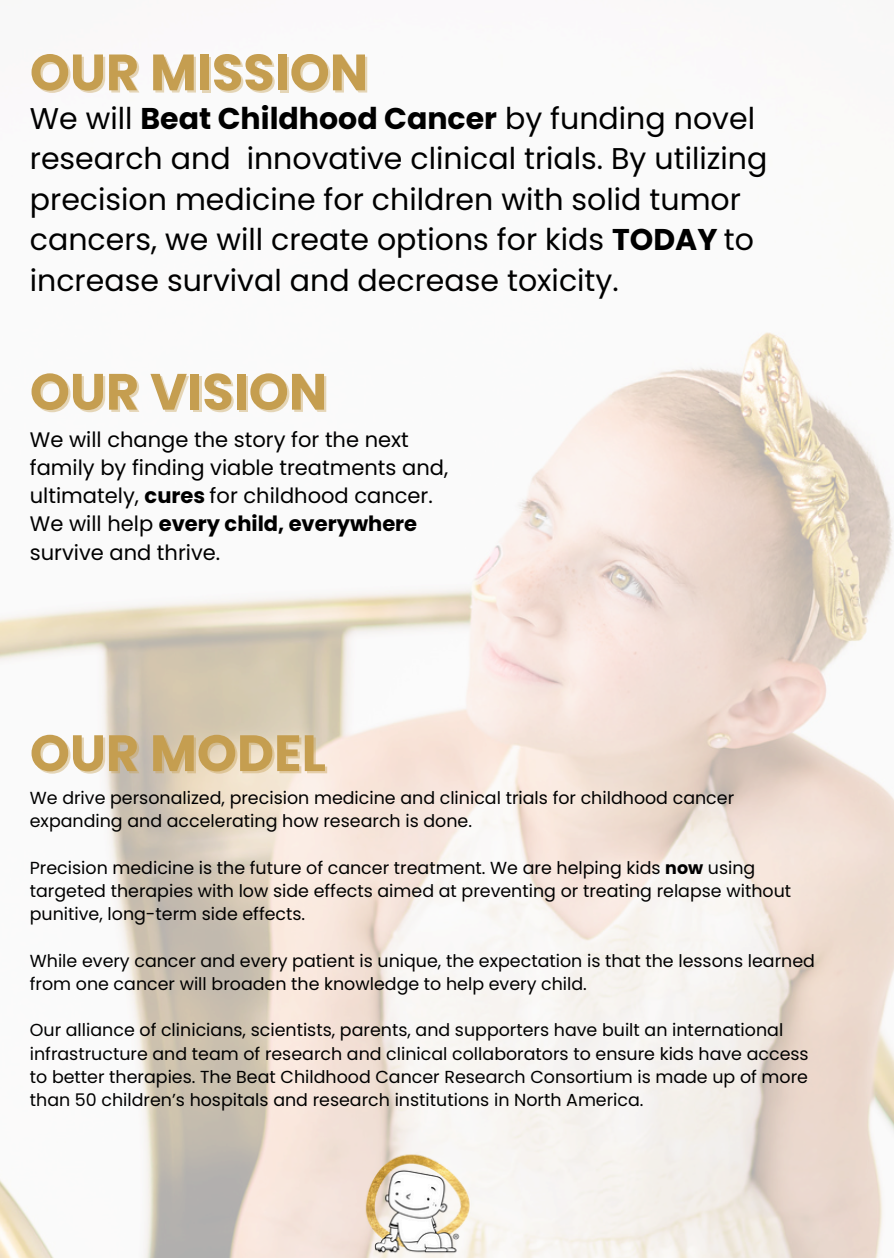
<style>
.page{position:relative;width:894px;height:1258px;background:#fff}
.page>*{position:absolute;margin:0;border:0;box-sizing:border-box;transform-origin:0 0}
.t1{font:700 51px "Poppins";color:#c59e50}
.t2{font:30px/40.5px "Poppins";color:#000}
.t3{font:21px/27.9px "Poppins";color:#000}
.t4{font:17.4px/23.1px "Poppins";color:#000}
.s1{font-weight:700}
</style>
<div class="page">
<img style="left:0;top:332px;width:893px;height:926px">
<img style="left:358px;top:1144px;width:119px;height:114px">
<h1 class="t1" style="left:30px;top:37px;width:340px">OUR MISSION</h1>
<p class="t2" style="left:30px;top:98px;width:738px">We will <span class="s1">Beat Childhood Cancer</span> by funding novel research and innovative clinical trials. By utilizing precision medicine for children with solid tumor cancers, we will create options for kids <span class="s1">TODAY</span> to increase survival and decrease toxicity.</p>
<h1 class="t1" style="left:30px;top:356px;width:299px">OUR VISION</h1>
<h2 class="t3" style="left:30px;top:426px;width:420px">We will change the story for the next family by finding viable treatments and, ultimately, <span class="s1">cures</span> for childhood cancer.<br>We will help <span class="s1">every child, everywhere </span>survive and thrive.</h2>
<h3 class="t1" style="left:30px;top:717px;width:297px">OUR MODEL</h3>
<h1 class="t4" style="left:30px;top:786px;width:705px">We drive personalized, precision medicine and clinical trials for childhood cancer expanding and accelerating how research is done.</h1>
<p class="t4" style="left:30px;top:856px;width:762px">Precision medicine is the future of cancer treatment. We are helping kids <span class="s1">now</span> using targeted therapies with low side effects aimed at preventing or treating relapse without punitive, long-term side effects.</p>
<p class="t4" style="left:30px;top:949px;width:786px">While every cancer and every patient is unique, the expectation is that the lessons learned from one cancer will broaden the knowledge to help every child.</p>
<p class="t4" style="left:30px;top:1019px;width:780px">Our alliance of clinicians, scientists, parents, and supporters have built an international infrastructure and team of research and clinical collaborators to ensure kids have access to better therapies. The Beat Childhood Cancer Research Consortium is made up of more than 50 children’s hospitals and research institutions in North America.</p>
</div>
